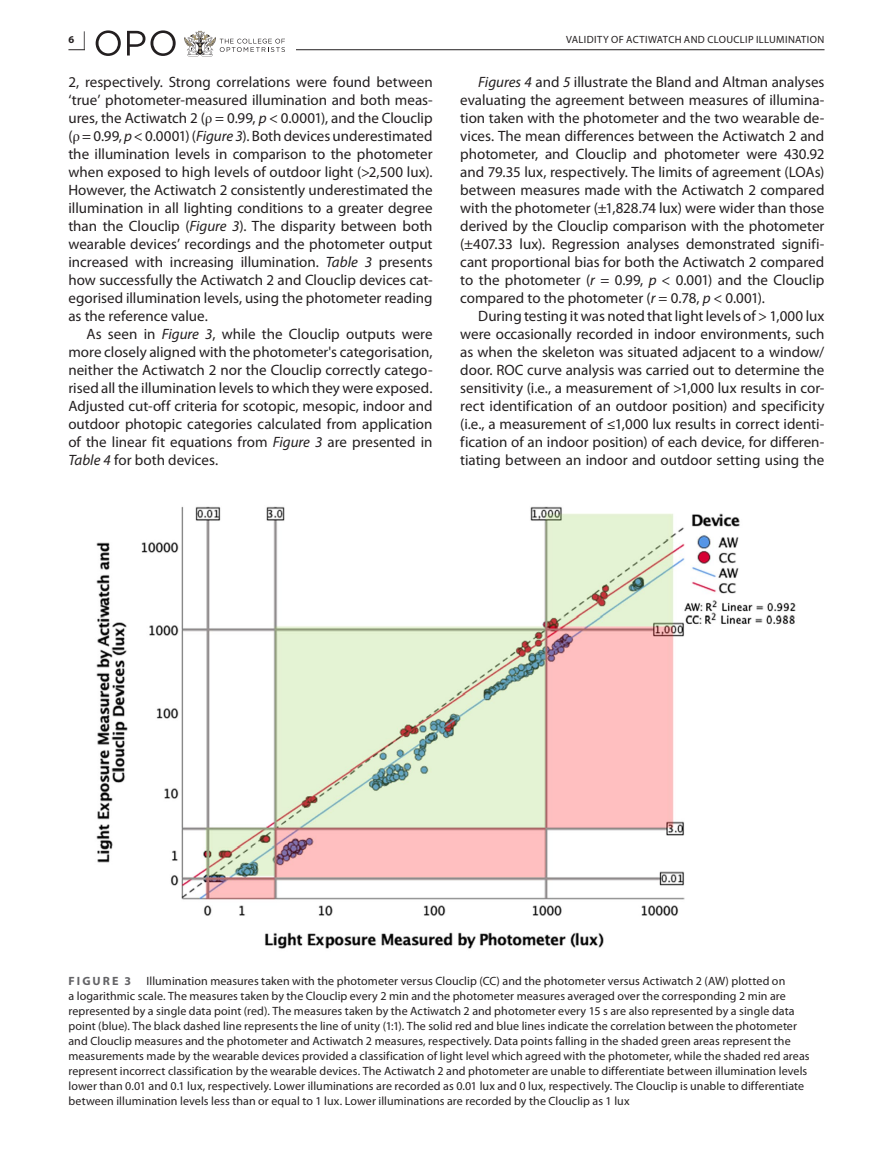
<style>
.page{position:relative;width:893px;height:1174px;background:#fff}
.page>*{position:absolute;margin:0;border:0;box-sizing:border-box;transform-origin:0 0}
.t1{font:15px/18px "Myriad Pro";color:#231f20;text-align:justify}
.t2{font:12px/15px "Myriad Pro";letter-spacing:.005em;color:#231f20}
.t3{font:700 12px "Myriad Pro";letter-spacing:.175em;color:#636366}
.t4{font:10.5px "Myriad Pro";letter-spacing:.03em;color:#231f20}
.t5{font:700 10.5px "Myriad Pro";color:#231f20}
.s1{font-size:18.15px}
.s2{font-family:"STIX"}
.s3{font-style:italic}
</style>
<div class="page">
<hr style="left:68px;top:49px;width:756px;height:1px;background:#231f20">
<div style="left:85px;top:30px;width:210px;height:26px;background:#fff"></div>
<svg style="left:184px;top:31px;width:101px;height:25px"></svg>
<svg style="left:96px;top:30px;width:80px;height:26px"></svg>
<img style="left:96px;top:506px;width:700px;height:443px">
<p class="t5" style="left:68px;top:33px;width:19px">6 <span class="s1">|</span></p>
<p class="t4" style="left:566px;top:33px;width:260px">VALIDITY OF ACTIWATCH AND CLOUCLIP ILLUMINATION</p>
<p class="t1" style="left:68px;top:73px;width:366px">2, respectively. Strong correlations were found between ‘true’ photometer-measured illumination and both meas&shy;ures, the Actiwatch 2 (<span class="s2">ρ</span> = 0.99, <span class="s3">p</span> &lt; 0.0001), and the Clouclip (<span class="s2">ρ</span>=0.99, <span class="s3">p</span>&lt;0.0001) (<span class="s3">Figure 3</span>). Both devices underestimated the illumination levels in comparison to the photometer when exposed to high levels of outdoor light (&gt;2,500 lux).<br>However, the Actiwatch 2 consistently underestimated the illumination in all lighting conditions to a greater degree than the Clouclip (<span class="s3">Figure 3</span>). The disparity between both wearable devices’ recordings and the photometer output increased with increasing illumination. <span class="s3">Table 3</span> presents how successfully the Actiwatch 2 and Clouclip devices cat&shy;egorised illumination levels, using the photometer reading as the reference value.</p>
<p class="t1" style="left:68px;top:325px;width:366px;text-indent:18px">As seen in <span class="s3">Figure 3</span>, while the Clouclip outputs were more closely aligned with the photometer's categorisation, neither the Actiwatch 2 nor the Clouclip correctly catego&shy;rised all the illumination levels to which they were exposed.<br>Adjusted cut-off criteria for scotopic, mesopic, indoor and outdoor photopic categories calculated from application of the linear fit equations from <span class="s3">Figure 3</span> are presented in <span class="s3">Table 4</span> for both devices.</p>
<p class="t1" style="left:460px;top:73px;width:366px;text-indent:18px"><span class="s3">Figures 4</span> and <span class="s3">5</span> illustrate the Bland and Altman analyses evaluating the agreement between measures of illumina&shy;tion taken with the photometer and the two wearable de&shy;vices. The mean differences between the Actiwatch 2 and photometer, and Clouclip and photometer were 430.92 and 79.35 lux, respectively. The limits of agreement (LOAs) between measures made with the Actiwatch 2 compared with the photometer (±1,828.74 lux) were wider than those derived by the Clouclip comparison with the photometer (±407.33 lux). Regression analyses demonstrated signifi&shy;cant proportional bias for both the Actiwatch 2 compared to the photometer (<span class="s3">r</span> = 0.99, <span class="s3">p</span> &lt; 0.001) and the Clouclip compared to the photometer (<span class="s3">r</span> = 0.78, <span class="s3">p</span> &lt; 0.001).</p>
<p class="t1" style="left:460px;top:307px;width:366px;text-indent:18px">During testing it was noted that light levels of &gt; 1,000 lux were occasionally recorded in indoor environments, such as when the skeleton was situated adjacent to a window/ door. ROC curve analysis was carried out to determine the sensitivity (i.e., a measurement of &gt;1,000 lux results in cor&shy;rect identification of an outdoor position) and specificity (i.e., a measurement of ≤1,000 lux results in correct identi&shy;fication of an indoor position) of each device, for differen&shy;tiating between an indoor and outdoor setting using the</p>
<p class="t2" style="left:68px;top:973px;width:743px;text-indent:78px">Illumination measures taken with the photometer versus Clouclip (CC) and the photometer versus Actiwatch 2 (AW) plotted on<br>a logarithmic scale. The measures taken by the Clouclip every 2 min and the photometer measures averaged over the corresponding 2 min are represented by a single data point (red). The measures taken by the Actiwatch 2 and photometer every 15 s are also represented by a single data point (blue). The black dashed line represents the line of unity (1:1). The solid red and blue lines indicate the correlation between the photometer and Clouclip measures and the photometer and Actiwatch 2 measures, respectively. Data points falling in the shaded green areas represent the measurements made by the wearable devices provided a classification of light level which agreed with the photometer, while the shaded red areas represent incorrect classification by the wearable devices. The Actiwatch 2 and photometer are unable to differentiate between illumination levels lower than 0.01 and 0.1 lux, respectively. Lower illuminations are recorded as 0.01 lux and 0 lux, respectively. The Clouclip is unable to differentiate between illumination levels less than or equal to 1 lux. Lower illuminations are recorded by the Clouclip as 1 lux</p>
<p class="t3" style="left:69px;top:974px;width:64px">FIGURE 3</p>
</div>
